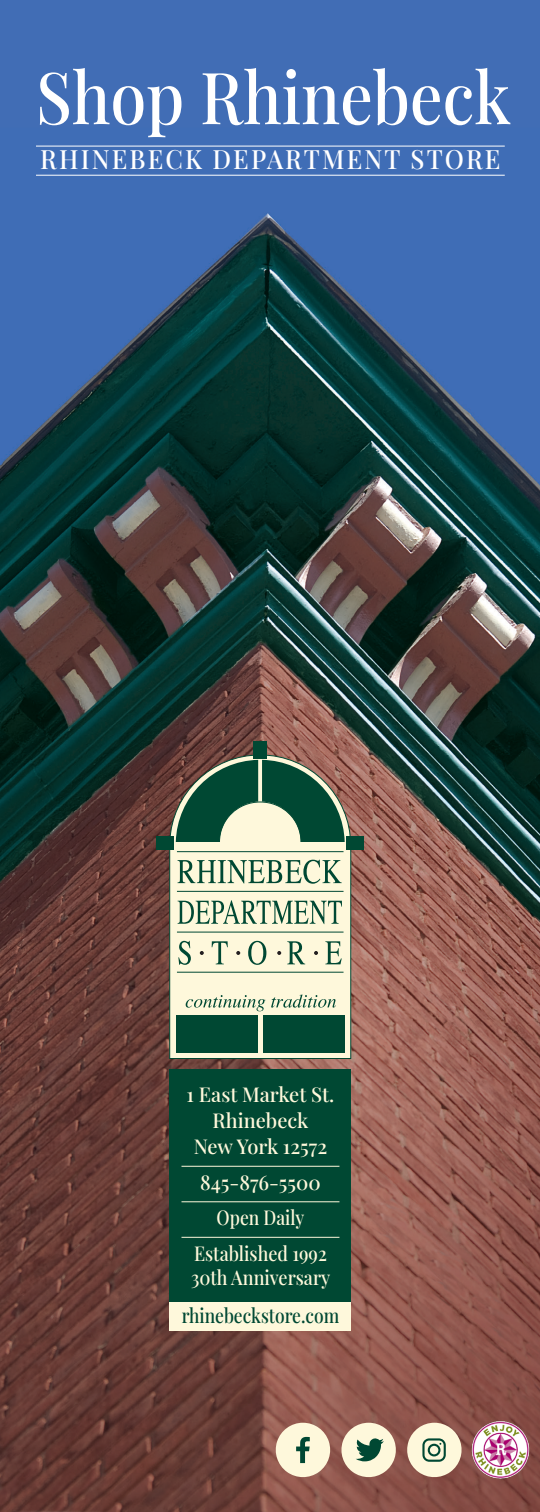
<style>
.page{position:relative;width:540px;height:1512px;background:#fff}
.page>*{position:absolute;margin:0;border:0;box-sizing:border-box;transform-origin:0 0}
.body{font:500 72px "Playfair Display";color:#fff;scale:.9 1}
.t1{font:500 26px "Playfair Display";letter-spacing:.085em;color:#fff}
.body-2{font:500 20px "Playfair Display";color:#fef8db}
.body-3{font:500 20px/24px "Playfair Display";color:#fef8db;scale:.9 1}
.body-4{font:500 20px "Playfair Display";color:#004833;scale:.87 1}
.body-5{font:500 20px "Playfair Display";color:#fef8db;scale:.87 1}
</style>
<div class="page">
<img style="left:0;top:0;width:540px;height:1512px">
<svg style="left:169px;top:754px;width:182px;height:305px"></svg>
<svg style="left:176px;top:760px;width:169px;height:83px"></svg>
<div style="left:176px;top:1015px;width:82px;height:38px;background:#004833"></div>
<div style="left:263px;top:1015px;width:82px;height:38px;background:#004833"></div>
<hr style="left:177px;top:851px;width:167px;height:1px;background:#004833">
<hr style="left:177px;top:891px;width:167px;height:1px;background:#004833">
<hr style="left:177px;top:932px;width:167px;height:1px;background:#004833">
<hr style="left:177px;top:972px;width:167px;height:1px;background:#004833">
<svg style="left:178px;top:860px;width:164px;height:24px"></svg>
<svg style="left:178px;top:900px;width:164px;height:24px"></svg>
<svg style="left:178px;top:941px;width:13px;height:24px"></svg>
<svg style="left:212px;top:941px;width:16px;height:23px"></svg>
<svg style="left:248px;top:941px;width:18px;height:24px"></svg>
<svg style="left:287px;top:941px;width:18px;height:23px"></svg>
<svg style="left:325px;top:941px;width:17px;height:23px"></svg>
<svg style="left:200px;top:951px;width:4px;height:4px"></svg>
<svg style="left:236px;top:951px;width:4px;height:4px"></svg>
<svg style="left:277px;top:951px;width:4px;height:4px"></svg>
<svg style="left:314px;top:951px;width:4px;height:4px"></svg>
<svg style="left:186px;top:995px;width:79px;height:16px"></svg>
<svg style="left:271px;top:995px;width:65px;height:13px"></svg>
<div style="left:253px;top:741px;width:14px;height:17px;background:#004833"></div>
<div style="left:347px;top:837px;width:17px;height:13px;background:#004833"></div>
<div style="left:157px;top:837px;width:17px;height:13px;background:#004833"></div>
<hr style="left:36px;top:146px;width:469px;height:1px;background:#fff">
<hr style="left:36px;top:175px;width:469px;height:1px;background:#fff">
<div style="left:170px;top:1069px;width:181px;height:233px;background:#004833"></div>
<hr style="left:181px;top:1166px;width:158px;height:1px;background:#fef8db">
<hr style="left:181px;top:1201px;width:158px;height:1px;background:#fef8db">
<hr style="left:181px;top:1237px;width:158px;height:1px;background:#fef8db">
<div style="left:170px;top:1302px;width:181px;height:29px;background:#fef8db"></div>
<svg style="left:273px;top:1423px;width:59px;height:56px"></svg>
<svg style="left:339px;top:1423px;width:59px;height:56px"></svg>
<svg style="left:405px;top:1423px;width:59px;height:56px"></svg>
<img style="left:466px;top:1416px;width:68px;height:68px">
<p class="body" style="left:36px;top:41px;width:529px">Shop Rhinebeck</p>
<p class="t1" style="left:40px;top:139px;width:462px">RHINEBECK DEPARTMENT STORE</p>
<p class="body-2" style="left:187px;top:1079px;width:149px">1 East Market St.</p>
<p class="body-2" style="left:213px;top:1105px;width:97px">Rhinebeck</p>
<p class="body-2" style="left:194px;top:1131px;width:135px">New York 12572</p>
<p class="body-2" style="left:200px;top:1167px;width:122px">845-876-5500</p>
<p class="body-5" style="left:217px;top:1202px;width:102px">Open Daily</p>
<p class="body-3" style="left:191px;top:1240px;width:156px">Established 1992<br>30th Anniversary</p>
<p class="body-4" style="left:182px;top:1300px;width:183px">rhinebeckstore.com</p>
</div>
